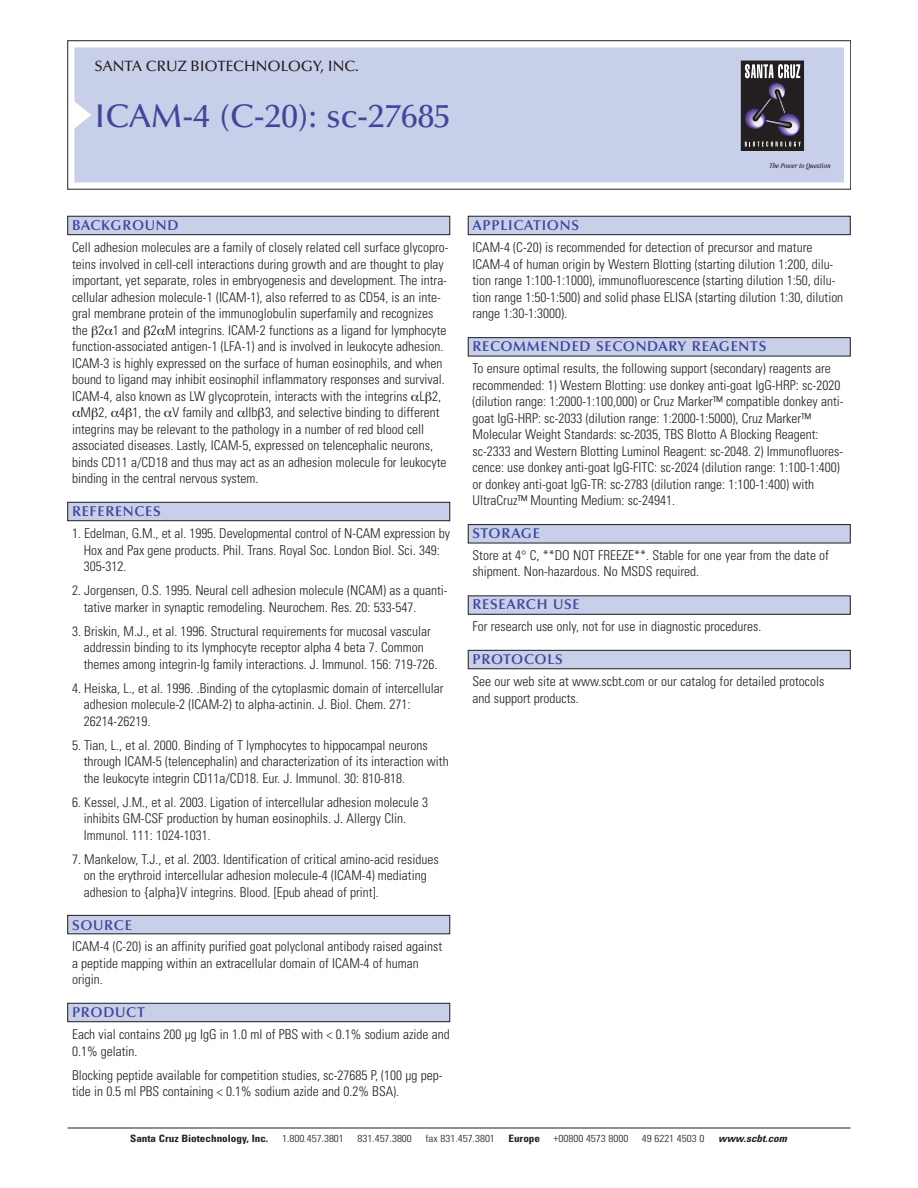
<style>
.page{position:relative;width:918px;height:1188px;background:#fff}
.page>*{position:absolute;margin:0;border:0;box-sizing:border-box;transform-origin:0 0}
.t1{font:500 33px "Optima";color:#41459c}
.t2{font:500 15px "Optima";color:#231f20}
.t3{font:600 14.25px "Optima";letter-spacing:.05em;color:#41459c}
.t4{font:300 condensed 13.5px/16.5px "Univers";color:#231f20}
.t5{font:300 condensed 10.2px "Univers";color:#231f20;scale:1.1 1}
.t6{font:700 condensed 10.2px "Univers";color:#231f20;scale:1.1 1}
.t7{font:italic 700 condensed 10.2px "Univers";color:#231f20;scale:1.1 1}
.t8{font:italic condensed 7.5px "Garamond";color:#231f20}
</style>
<div class="page">
<div style="left:74px;top:47px;width:770px;height:135px;background:#c7cfe9"></div>
<div style="left:741px;top:61px;width:62px;height:89px;background:#231f20"></div>
<div style="left:741px;top:61px;width:63px;height:90px;border:1px solid #231f20"></div>
<svg style="left:741px;top:64px;width:64px;height:83px"></svg>
<hr style="left:68px;top:1128px;width:782px;height:1px;background:#231f20">
<div style="left:68px;top:216px;width:382px;height:19px;background:#c7cfe9"></div>
<div style="left:68px;top:216px;width:382px;height:19px;border:1px solid #231f20"></div>
<div style="left:68px;top:502px;width:382px;height:19px;background:#c7cfe9"></div>
<div style="left:68px;top:502px;width:382px;height:19px;border:1px solid #231f20"></div>
<div style="left:68px;top:915px;width:382px;height:19px;background:#c7cfe9"></div>
<div style="left:68px;top:915px;width:382px;height:19px;border:1px solid #231f20"></div>
<div style="left:68px;top:1003px;width:382px;height:19px;background:#c7cfe9"></div>
<div style="left:68px;top:1003px;width:382px;height:19px;border:1px solid #231f20"></div>
<div style="left:468px;top:216px;width:382px;height:19px;background:#c7cfe9"></div>
<div style="left:468px;top:216px;width:382px;height:19px;border:1px solid #231f20"></div>
<div style="left:468px;top:338px;width:382px;height:18px;background:#c7cfe9"></div>
<div style="left:468px;top:337px;width:382px;height:19px;border:1px solid #231f20"></div>
<div style="left:468px;top:525px;width:382px;height:18px;background:#c7cfe9"></div>
<div style="left:468px;top:524px;width:382px;height:19px;border:1px solid #231f20"></div>
<div style="left:468px;top:596px;width:382px;height:18px;background:#c7cfe9"></div>
<div style="left:468px;top:596px;width:382px;height:19px;border:1px solid #231f20"></div>
<div style="left:468px;top:650px;width:382px;height:19px;background:#c7cfe9"></div>
<div style="left:468px;top:650px;width:382px;height:19px;border:1px solid #231f20"></div>
<p class="t2" style="left:94px;top:60px;width:266px">SANTA CRUZ BIOTECHNOLOGY, INC.</p>
<h1 class="t1" style="left:94px;top:103px;width:358px">ICAM-4 (C-20): sc-27685</h1>
<p class="t3" style="left:72px;top:220px;width:108px">BACKGROUND</p>
<p class="t4" style="left:72px;top:241px;width:378px">Cell adhesion molecules are a family of closely related cell surface glycopro-</p>
<p class="t4" style="left:72px;top:257px;width:373px">teins involved in cell-cell interactions during growth and are thought to play</p>
<p class="t4" style="left:72px;top:274px;width:377px">important, yet separate, roles in embryogenesis and development. The intra-</p>
<p class="t4" style="left:72px;top:290px;width:370px">cellular adhesion molecule-1 (ICAM-1), also referred to as CD54, is an inte-</p>
<p class="t4" style="left:72px;top:307px;width:363px">gral membrane protein of the immunoglobulin superfamily and recognizes</p>
<p class="t4" style="left:72px;top:323px;width:376px">the 2 1 and 2 M integrins. ICAM-2 functions as a ligand for lymphocyte</p>
<p class="t4" style="left:72px;top:340px;width:373px">function-associated antigen-1 (LFA-1) and is involved in leukocyte adhesion.</p>
<p class="t4" style="left:72px;top:356px;width:372px">ICAM-3 is highly expressed on the surface of human eosinophils, and when</p>
<p class="t4" style="left:72px;top:373px;width:374px">bound to ligand may inhibit eosinophil inflammatory responses and survival.</p>
<p class="t4" style="left:72px;top:389px;width:371px">ICAM-4, also known as LW glycoprotein, interacts with the integrins L 2,</p>
<p class="t4" style="left:81px;top:406px;width:360px">M 2, 4 1, the V family and IIb 3, and selective binding to different</p>
<p class="t4" style="left:72px;top:422px;width:354px">integrins may be relevant to the pathology in a number of red blood cell</p>
<p class="t4" style="left:72px;top:439px;width:363px">associated diseases. Lastly, ICAM-5, expressed on telencephalic neurons,</p>
<p class="t4" style="left:72px;top:455px;width:376px">binds CD11 a/CD18 and thus may act as an adhesion molecule for leukocyte</p>
<p class="t4" style="left:72px;top:472px;width:188px">binding in the central nervous system.</p>
<p class="t3" style="left:72px;top:505px;width:90px">REFERENCES</p>
<p class="t4" style="left:84px;top:526px;width:368px;text-indent:-12px">1. Edelman, G.M., et al. 1995. Developmental control of N-CAM expression by<br>Hox and Pax gene products. Phil. Trans. Royal Soc. London Biol. Sci. 349:<br>305-312.</p>
<p class="t4" style="left:84px;top:583px;width:365px;text-indent:-12px">2. Jorgensen, O.S. 1995. Neural cell adhesion molecule (NCAM) as a quanti&shy;tative marker in synaptic remodeling. Neurochem. Res. 20: 533-547.</p>
<p class="t4" style="left:84px;top:624px;width:355px;text-indent:-12px">3. Briskin, M.J., et al. 1996. Structural requirements for mucosal vascular addressin binding to its lymphocyte receptor alpha 4 beta 7. Common themes among integrin-Ig family interactions. J. Immunol. 156: 719-726.</p>
<p class="t4" style="left:84px;top:681px;width:361px;text-indent:-12px">4. Heiska, L., et al. 1996. .Binding of the cytoplasmic domain of intercellular adhesion molecule-2 (ICAM-2) to alpha-actinin. J. Biol. Chem. 271:<br>26214-26219.</p>
<p class="t4" style="left:84px;top:738px;width:367px;text-indent:-12px">5. Tian, L., et al. 2000. Binding of T lymphocytes to hippocampal neurons through ICAM-5 (telencephalin) and characterization of its interaction with the leukocyte integrin CD11a/CD18. Eur. J. Immunol. 30: 810-818.</p>
<p class="t4" style="left:84px;top:795px;width:346px;text-indent:-12px">6. Kessel, J.M., et al. 2003. Ligation of intercellular adhesion molecule 3 inhibits GM-CSF production by human eosinophils. J. Allergy Clin.<br>Immunol. 111: 1024-1031.</p>
<p class="t4" style="left:84px;top:852px;width:357px;text-indent:-12px">7. Mankelow, T.J., et al. 2003. Identification of critical amino-acid residues on the erythroid intercellular adhesion molecule-4 (ICAM-4) mediating adhesion to {alpha}V integrins. Blood. [Epub ahead of print].</p>
<p class="t3" style="left:72px;top:919px;width:61px">SOURCE</p>
<p class="t4" style="left:72px;top:940px;width:372px">ICAM-4 (C-20) is an affinity purified goat polyclonal antibody raised against a peptide mapping within an extracellular domain of ICAM-4 of human origin.</p>
<p class="t3" style="left:72px;top:1007px;width:74px">PRODUCT</p>
<p class="t4" style="left:72px;top:1028px;width:379px">Each vial contains 200 µg IgG in 1.0 ml of PBS with &lt; 0.1% sodium azide and<br>0.1% gelatin.</p>
<p class="t4" style="left:72px;top:1068px;width:372px">Blocking peptide available for competition studies, sc-27685 P, (100 µg pep&shy;tide in 0.5 ml PBS containing &lt; 0.1% sodium azide and 0.2% BSA).</p>
<p class="t8" style="left:769px;top:163px;width:63px">The Power to Question</p>
<p class="t3" style="left:473px;top:220px;width:108px">APPLICATIONS</p>
<p class="t4" style="left:473px;top:241px;width:372px">ICAM-4 (C-20) is recommended for detection of precursor and mature ICAM-4 of human origin by Western Blotting (starting dilution 1:200, dilu&shy;tion range 1:100-1:1000), immunofluorescence (starting dilution 1:50, dilu&shy;tion range 1:50-1:500) and solid phase ELISA (starting dilution 1:30, dilution range 1:30-1:3000).</p>
<p class="t3" style="left:473px;top:340px;width:295px">RECOMMENDED SECONDARY REAGENTS</p>
<p class="t4" style="left:473px;top:361px;width:372px">To ensure optimal results, the following support (secondary) reagents are recommended: 1) Western Blotting: use donkey anti-goat IgG-HRP: sc-2020 (dilution range: 1:2000-1:100,000) or Cruz Marker™ compatible donkey anti&shy;goat IgG-HRP: sc-2033 (dilution range: 1:2000-1:5000), Cruz Marker™ Molecular Weight Standards: sc-2035, TBS Blotto A Blocking Reagent: sc-2333 and Western Blotting Luminol Reagent: sc-2048. 2) Immunofluores&shy;cence: use donkey anti-goat IgG-FITC: sc-2024 (dilution range: 1:100-1:400) or donkey anti-goat IgG-TR: sc-2783 (dilution range: 1:100-1:400) with UltraCruz™ Mounting Medium: sc-24941.</p>
<p class="t3" style="left:473px;top:527px;width:69px">STORAGE</p>
<p class="t4" style="left:473px;top:548px;width:358px">Store at 4° C, **DO NOT FREEZE**. Stable for one year from the date of shipment. Non-hazardous. No MSDS required.</p>
<p class="t3" style="left:473px;top:599px;width:109px">RESEARCH USE</p>
<p class="t4" style="left:473px;top:620px;width:290px">For research use only, not for use in diagnostic procedures.</p>
<p class="t3" style="left:473px;top:654px;width:92px">PROTOCOLS</p>
<p class="t4" style="left:473px;top:675px;width:353px">See our web site at www.scbt.com or our catalog for detailed protocols and support products.</p>
<p class="t6" style="left:130px;top:1135px;width:127px">Santa Cruz Biotechnology, Inc.</p>
<p class="t5" style="left:282px;top:1135px;width:58px">1.800.457.3801</p>
<p class="t5" style="left:357px;top:1135px;width:51px">831.457.3800</p>
<p class="t5" style="left:425px;top:1135px;width:65px">fax 831.457.3801</p>
<p class="t6" style="left:508px;top:1135px;width:30px">Europe</p>
<p class="t5" style="left:554px;top:1135px;width:69px">+00800 4573 8000</p>
<p class="t5" style="left:642px;top:1135px;width:58px">49 6221 4503 0</p>
<p class="t7" style="left:718px;top:1135px;width:66px">www.scbt.com</p>
</div>
